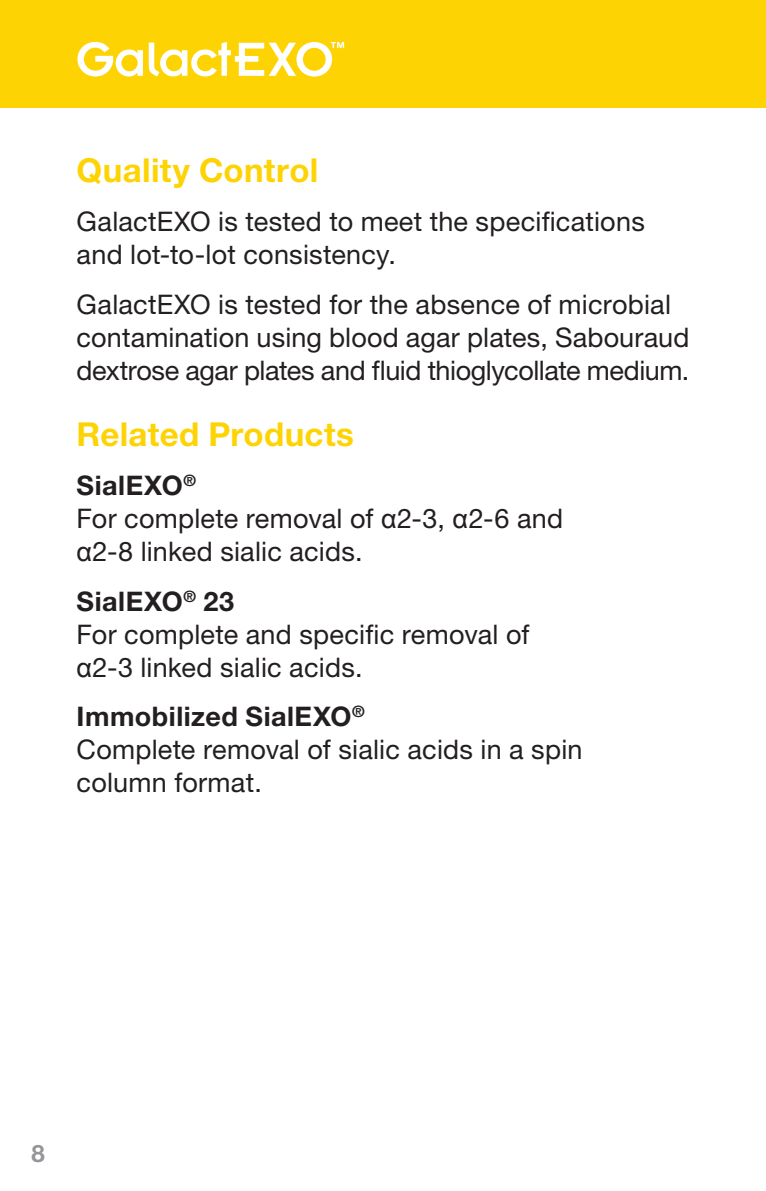
<style>
.page{position:relative;width:766px;height:1191px;background:#fff}
.page>*{position:absolute;margin:0;border:0;box-sizing:border-box;transform-origin:0 0}
.t1{font:700 33px "Helvetica Neue";letter-spacing:.01em;color:#fed304}
.t2{font:27px/33px "Helvetica Neue";letter-spacing:.01em;color:#231f20}
.t3{font:700 24px "Helvetica Neue";color:#939598}
.s1{font-weight:700}
.s2{font-family:"Arial Unicode MS"}
</style>
<div class="page">
<div style="left:0;top:0;width:765px;height:108px;background:#fed304"></div>
<svg style="left:77px;top:42px;width:66px;height:34px"></svg>
<svg style="left:149px;top:42px;width:195px;height:35px"></svg>
<p class="t1" style="left:77px;top:149px;width:243px">Quality Control</p>
<p class="t2" style="left:77px;top:205px;width:569px">GalactEXO is tested to meet the specifications and lot-to-lot consistency.</p>
<p class="t2" style="left:77px;top:287px;width:614px">GalactEXO is tested for the absence of microbial contamination using blood agar plates, Sabouraud dextrose agar plates and fluid thioglycollate medium.</p>
<p class="t1" style="left:77px;top:413px;width:279px">Related Products</p>
<p class="t2" style="left:77px;top:469px;width:488px"><span class="s1">SialEXO</span><sup>®<br></sup>For complete removal of <span class="s2">α</span>2-3, <span class="s2">α</span>2-6 and <span class="s2">α</span>2-8 linked sialic acids.</p>
<p class="t2" style="left:77px;top:584px;width:454px"><span class="s1">SialEXO</span><sup>®</sup> <span class="s1">23<br></span>For complete and specific removal of <span class="s2">α</span>2-3 linked sialic acids.</p>
<p class="t2" style="left:77px;top:700px;width:507px"><span class="s1">Immobilized SialEXO</span><sup>®<br></sup>Complete removal of sialic acids in a spin column format.</p>
<p class="t3" style="left:32px;top:1138px;width:15px">8</p>
</div>
